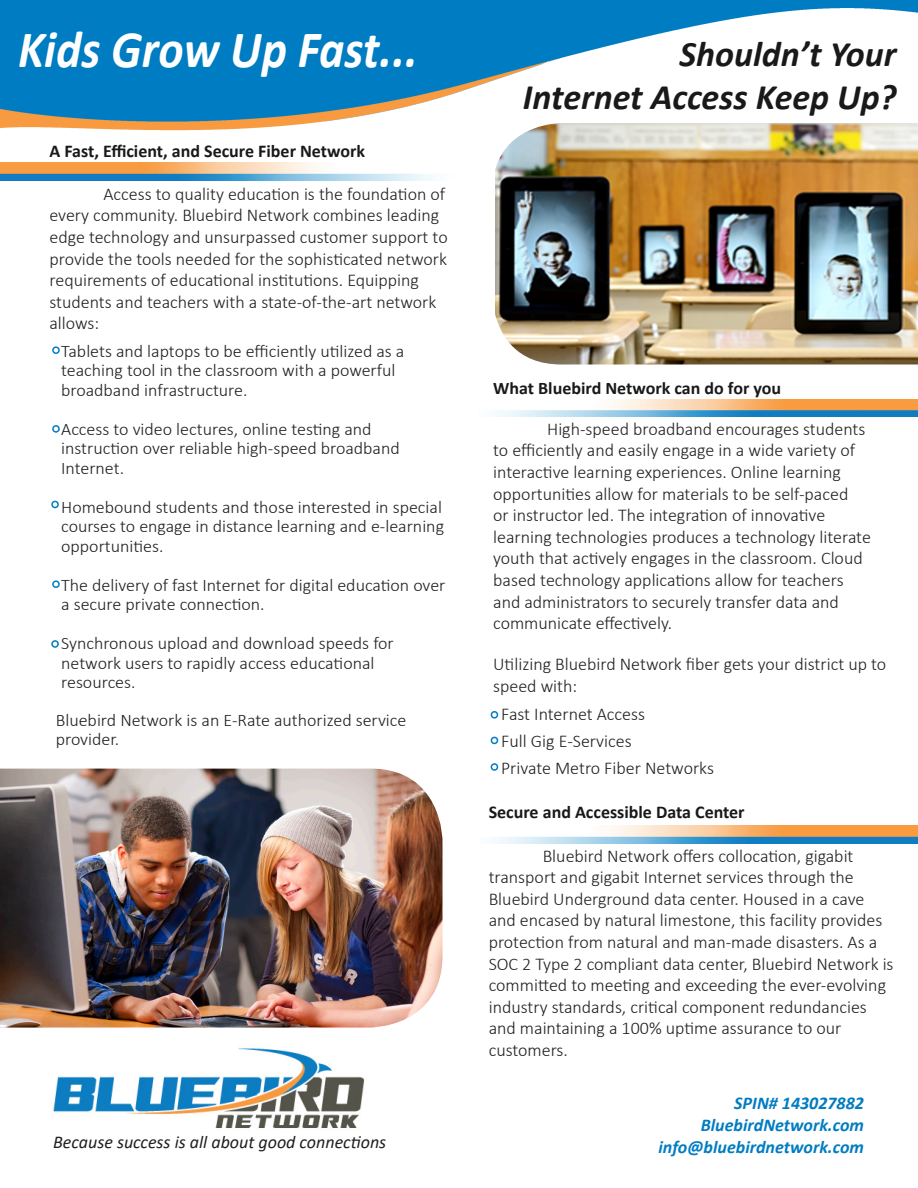
<style>
.page{position:relative;width:918px;height:1188px;background:#fff}
.page>*{position:absolute;margin:0;border:0;box-sizing:border-box;transform-origin:0 0}
.t1{font:italic 700 52.8px "Calibri";color:#fff;scale:.91 1}
.t2{font:italic 700 36px/43.2px "Calibri";color:#191919;text-align:right}
.t3{font:300 18px/21.6px "Calibri";color:#231f20}
.t4{font:700 18px "Calibri";color:#191919}
.t5{font:italic 700 18px "Calibri";color:#007cc2}
.t6{font:italic 18px "Calibri";color:#231f20}
.t7{font:300 17.7px/19.5px "Calibri";color:#231f20}
.t8{font:700 17.7px "Calibri";color:#191919}
</style>
<div class="page">
<img style="left:0;top:0;width:918px;height:131px">
<img style="left:53px;top:1048px;width:312px;height:81px">
<img style="left:495px;top:123px;width:423px;height:241px">
<div style="left:52px;top:346px;width:8px;height:8px;border:2px solid #007cc2;border-radius:50%"></div>
<div style="left:52px;top:425px;width:8px;height:8px;border:2px solid #007cc2;border-radius:50%"></div>
<div style="left:51px;top:501px;width:8px;height:7px;border:2px solid #007cc2;border-radius:50%"></div>
<div style="left:52px;top:580px;width:8px;height:8px;border:2px solid #007cc2;border-radius:50%"></div>
<div style="left:51px;top:640px;width:8px;height:8px;border:2px solid #007cc2;border-radius:50%"></div>
<div style="left:491px;top:711px;width:7px;height:8px;border:2px solid #007cc2;border-radius:50%"></div>
<div style="left:491px;top:737px;width:7px;height:7px;border:2px solid #007cc2;border-radius:50%"></div>
<div style="left:491px;top:763px;width:7px;height:8px;border:2px solid #007cc2;border-radius:50%"></div>
<img style="left:497px;top:399px;width:421px;height:18px">
<img style="left:493px;top:826px;width:425px;height:18px">
<img style="left:0;top:163px;width:434px;height:18px">
<img style="left:0;top:769px;width:442px;height:259px">
<p class="t1" style="left:18px;top:12px;width:441px">Kids Grow Up Fast...</p>
<p class="t4" style="left:50px;top:138px;width:317px">A Fast, Efficient, and Secure Fiber Network</p>
<p class="t3" style="left:50px;top:183px;width:400px;text-indent:54px">Access to quality education is the foundation of every community. Bluebird Network combines leading edge technology and unsurpassed customer support to provide the tools needed for the sophisticated network requirements of educational institutions. Equipping students and teachers with a state-of-the-art network allows:</p>
<p class="t7" style="left:61px;top:341px;width:345px">Tablets and laptops to be efficiently utilized as a teaching tool in the classroom with a powerful broadband infrastructure.</p>
<p class="t7" style="left:61px;top:419px;width:340px">Access to video lectures, online testing and instruction over reliable high-speed broadband<br>Internet.</p>
<p class="t7" style="left:61px;top:497px;width:384px;text-align:justify">Homebound students and those interested in special courses to engage in distance learning and e-learning opportunities.</p>
<p class="t7" style="left:61px;top:575px;width:386px">The delivery of fast Internet for digital education over a secure private connection.</p>
<p class="t7" style="left:61px;top:633px;width:334px">Synchronous upload and download speeds for network users to rapidly access educational resources.</p>
<p class="t7" style="left:56px;top:710px;width:352px">Bluebird Network is an E-Rate authorized service provider.</p>
<p class="t2" style="left:523px;top:32px;width:375px">Shouldn’t Your<br>Internet Access Keep Up?</p>
<p class="t8" style="left:493px;top:375px;width:289px">What Bluebird Network can do for you</p>
<p class="t3" style="left:493px;top:418px;width:379px;text-indent:54px">High-speed broadband encourages students to efficiently and easily engage in a wide variety of interactive learning experiences. Online learning opportunities allow for materials to be self-paced<br>or instructor led. The integration of innovative learning technologies produces a technology literate youth that actively engages in the classroom. Cloud based technology applications allow for teachers and administrators to securely transfer data and communicate effectively.</p>
<p class="t3" style="left:493px;top:653px;width:395px">Utilizing Bluebird Network fiber gets your district up to speed with:</p>
<p class="t3" style="left:501px;top:703px;width:145px">Fast Internet Access</p>
<p class="t3" style="left:501px;top:730px;width:132px">Full Gig E-Services</p>
<p class="t3" style="left:501px;top:757px;width:214px">Private Metro Fiber Networks</p>
<p class="t4" style="left:489px;top:800px;width:258px">Secure and Accessible Data Center</p>
<p class="t3" style="left:489px;top:845px;width:406px;text-indent:54px">Bluebird Network offers collocation, gigabit transport and gigabit Internet services through the Bluebird Underground data center. Housed in a cave and encased by natural limestone, this facility provides protection from natural and man-made disasters. As a SOC 2 Type 2 compliant data center, Bluebird Network is committed to meeting and exceeding the ever-evolving industry standards, critical component redundancies and maintaining a 100% uptime assurance to our customers.</p>
<p class="t5" style="left:734px;top:1091px;width:131px">SPIN# 143027882</p>
<p class="t5" style="left:701px;top:1112px;width:165px">BluebirdNetwork.com</p>
<p class="t6" style="left:53px;top:1129px;width:335px">Because success is all about good connections</p>
<p class="t5" style="left:659px;top:1134px;width:207px">info@bluebirdnetwork.com</p>
</div>
